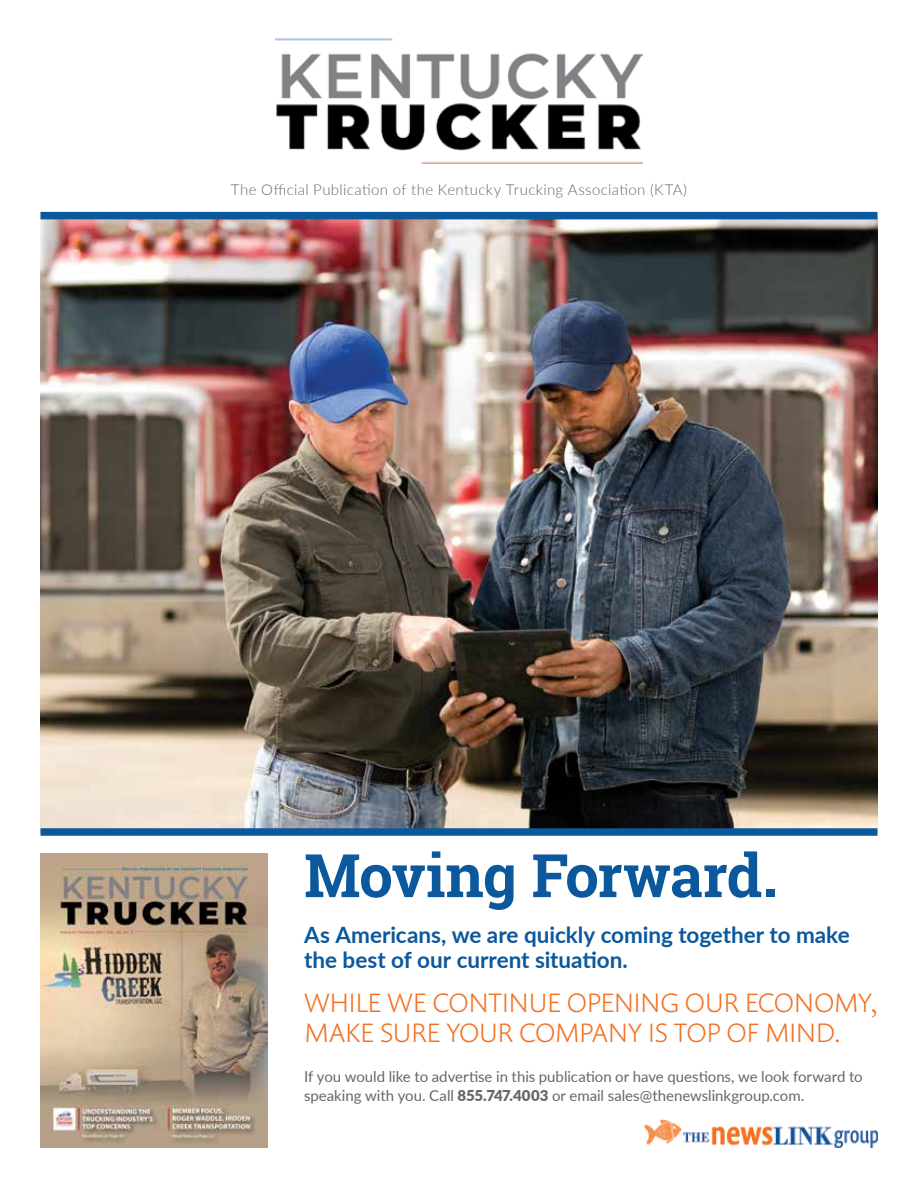
<style>
.page{position:relative;width:918px;height:1188px;background:#fff}
.page>*{position:absolute;margin:0;border:0;box-sizing:border-box;transform-origin:0 0}
.t1{font:700 60px "Roboto Slab";letter-spacing:-.02em;color:#0c589c}
.t2{font:300 27px/30px "Prenton RP Pro";letter-spacing:-.02em;color:#f36f21}
.t3{font:700 22.5px/25.5px "Lato";color:#0c589c}
.t4{font:15px/19.5px "Lato";letter-spacing:-.005em;color:#666767}
.t5{font:300 15px "Lato";letter-spacing:.025em;color:#666767}
.s1{font-weight:900}
</style>
<div class="page">
<img style="left:275px;top:38px;width:368px;height:125px">
<img style="left:40px;top:219px;width:838px;height:609px">
<img style="left:40px;top:854px;width:227px;height:293px">
<div style="left:40px;top:828px;width:838px;height:8px;background:#0c589c"></div>
<div style="left:40px;top:212px;width:838px;height:7px;background:#0c589c"></div>
<img style="left:643px;top:1120px;width:235px;height:28px">
<p class="t5" style="left:231px;top:179px;width:458px">The Official Publication of the Kentucky Trucking Association (KTA)</p>
<h1 class="t1" style="left:304px;top:834px;width:475px">Moving Forward.</h1>
<h3 class="t3" style="left:304px;top:921px;width:547px">As Americans, we are quickly coming together to make the best of our current situation.</h3>
<h2 class="t2" style="left:304px;top:986px;width:575px">WHILE WE CONTINUE OPENING OUR ECONOMY,<br>MAKE SURE YOUR COMPANY IS TOP OF MIND.</h2>
<p class="t4" style="left:304px;top:1066px;width:560px">If you would like to advertise in this publication or have questions, we look forward to speaking with you. Call <span class="s1">855.747.4003</span> or email sales@thenewslinkgroup.com.</p>
</div>
